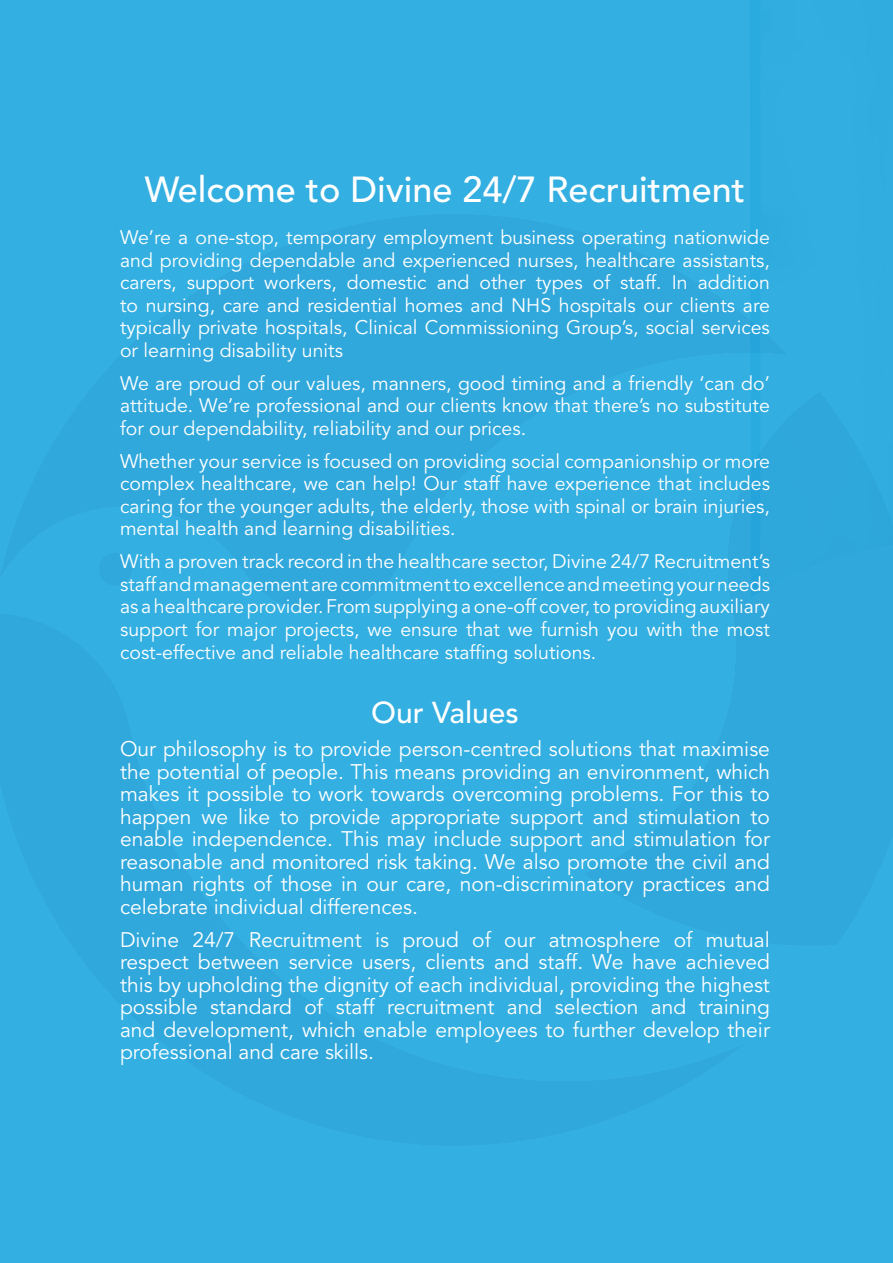
<style>
.page{position:relative;width:893px;height:1263px;background:#33afe1}
.page>*{position:absolute;margin:0;border:0;box-sizing:border-box;transform-origin:0 0}
.t1{font:500 36px "Avenir LT Std";color:#fff}
.t2{font:500 30px "Avenir LT Std";color:#fff}
.t3{font:21px/22.5px "Avenir LT Std";color:#fff;text-align:justify}
.t4{font:19.5px/22.5px "Avenir LT Std";color:#fff;text-align:justify}
</style>
<div class="page">
<p class="t1" style="left:145px;top:169px;width:602px">Welcome to Divine 24/7 Recruitment</p>
<p class="t4" style="left:120px;top:227px;width:651px">We’re a one-stop, temporary employment business operating nationwide and providing dependable and experienced nurses, healthcare assistants, carers, support workers, domestic and other types of staff. In addition to nursing, care and residential homes and NHS hospitals our clients are typically private hospitals, Clinical Commissioning Group’s, social services or learning disability units</p>
<p class="t4" style="left:120px;top:373px;width:651px">We are proud of our values, manners, good timing and a friendly ‘can do’ attitude. We’re professional and our clients know that there’s no substitute for our dependability, reliability and our prices.</p>
<p class="t4" style="left:120px;top:451px;width:651px">Whether your service is focused on providing social companionship or more complex healthcare, we can help! Our staff have experience that includes caring for the younger adults, the elderly, those with spinal or brain injuries, mental health and learning disabilities.</p>
<p class="t4" style="left:120px;top:551px;width:651px">With a proven track record in the healthcare sector, Divine 24/7 Recruitment’s staff and management are commitment to excellence and meeting your needs as a healthcare provider. From supplying a one-off cover, to providing auxiliary support for major projects, we ensure that we furnish you with the most cost-effective and reliable healthcare staffing solutions.</p>
<p class="t2" style="left:371px;top:695px;width:149px">Our Values</p>
<p class="t3" style="left:120px;top:738px;width:651px">Our philosophy is to provide person-centred solutions that maximise the potential of people. This means providing an environment, which makes it possible to work towards overcoming problems. For this to happen we like to provide appropriate support and stimulation to enable independence. This may include support and stimulation for reasonable and monitored risk taking. We also promote the civil and human rights of those in our care, non-discriminatory practices and celebrate individual differences.</p>
<p class="t3" style="left:120px;top:929px;width:651px">Divine 24/7 Recruitment is proud of our atmosphere of mutual respect between service users, clients and staff. We have achieved this by upholding the dignity of each individual, providing the highest possible standard of staff recruitment and selection and training and development, which enable employees to further develop their professional and care skills.</p>
</div>
